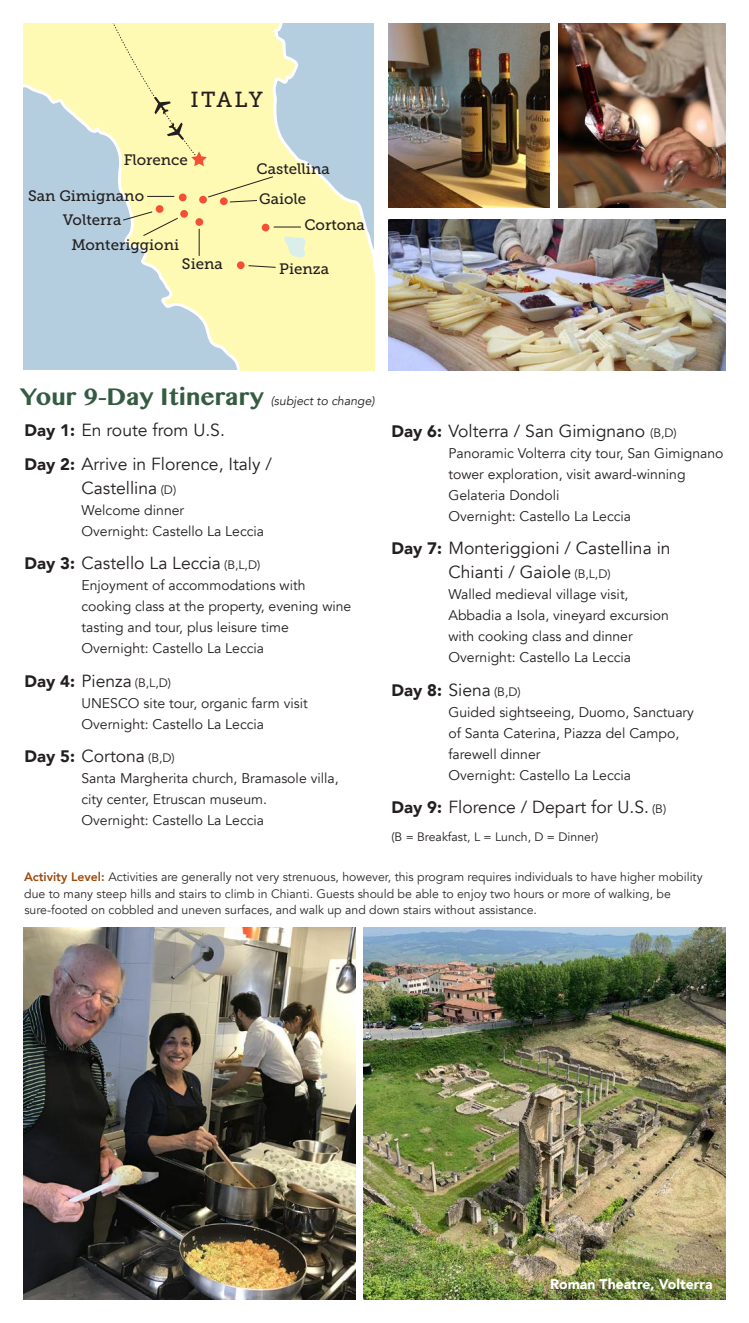
<style>
.page{position:relative;width:749px;height:1323px;background:#fff}
.page>*{position:absolute;margin:0;border:0;box-sizing:border-box;transform-origin:0 0}
.t1{font:700 28px "Khmer MN";color:#345c43}
.t2{font:21.7px "Museo Slab 500";letter-spacing:.08em;color:#241f1f}
.t3{font:17.5px/33.2px "Avenir";color:#241f1f}
.t4{font:900 16.62px "Avenir";color:#241f1f}
.t5{font:15.05px "Museo Slab 500";color:#241f1f}
.t6{font:14px/21px "Avenir";color:#241f1f}
.t7{font:900 14px "Avenir";color:#fff}
.t8{font:12.25px/16.6px "Avenir";color:#2c2828}
.t9{font:12.25px "Avenir";color:#241f1f}
.t10{font:italic 12.25px "Avenir";color:#241f1f}
.s1{font-weight:900;font-size:16.62px}
.s2{font-size:12.25px}
.s3{font-size:17.5px}
.s4{font-weight:400;font-size:17.5px}
.s5{font-weight:400;font-size:12.25px}
.s6{font-weight:800;color:#9d490b}
</style>
<div class="page">
<svg style="left:24px;top:24px;width:350px;height:346px;background:#d6e2cc"></svg>
<svg style="left:366px;top:24px;width:8px;height:4px"></svg>
<svg style="left:122px;top:176px;width:186px;height:92px;background:#f6efb2"></svg>
<svg style="left:24px;top:24px;width:183px;height:142px;background:#eeeeba"></svg>
<img style="left:388px;top:220px;width:336px;height:150px">
<img style="left:388px;top:24px;width:160px;height:183px">
<img style="left:558px;top:24px;width:166px;height:183px">
<img style="left:24px;top:927px;width:331px;height:372px">
<img style="left:363px;top:927px;width:361px;height:372px">
<h2 class="t2" style="left:190px;top:87px;width:74px">ITALY</h2>
<p class="t5" style="left:124px;top:151px;width:66px">Florence</p>
<p class="t5" style="left:28px;top:187px;width:117px">San Gimignano</p>
<p class="t5" style="left:63px;top:211px;width:60px">Volterra</p>
<p class="t5" style="left:71px;top:236px;width:109px">Monteriggioni</p>
<p class="t5" style="left:182px;top:256px;width:42px">Siena</p>
<p class="t5" style="left:256px;top:160px;width:75px">Castellina</p>
<p class="t5" style="left:259px;top:191px;width:48px">Gaiole</p>
<p class="t5" style="left:304px;top:217px;width:62px">Cortona</p>
<p class="t5" style="left:279px;top:260px;width:51px">Pienza</p>
<h1 class="t1" style="left:20px;top:379px;width:245px">Your 9-Day Itinerary</h1>
<p class="t10" style="left:270px;top:393px;width:105px">(subject to change)</p>
<p class="t3" style="left:25px;top:414px;width:249px"><span class="s1">Day 1:</span> En route from U.S.<br><span class="s1">Day 2:</span> Arrive in Florence, Italy /</p>
<p class="t3" style="left:81px;top:472px;width:96px">Castellina <span class="s2">(D)</span></p>
<p class="t6" style="left:81px;top:500px;width:184px">Welcome dinner<br>Overnight: Castello La Leccia</p>
<p class="t3" style="left:25px;top:547px;width:237px"><span class="s1">Day 3:</span> Castello La Leccia <span class="s2">(B,L,D)</span></p>
<p class="t6" style="left:81px;top:575px;width:271px">Enjoyment of accommodations with cooking class at the property, evening wine tasting and tour, plus leisure time Overnight: Castello La Leccia</p>
<p class="t9" style="left:25px;top:675px;width:148px"><span class="s1">Day 4:</span> <span class="s3">Pienza</span> (B,L,D)</p>
<p class="t6" style="left:81px;top:693px;width:228px">UNESCO site tour, organic farm visit<br>Overnight: Castello La Leccia</p>
<p class="t3" style="left:25px;top:740px;width:152px"><span class="s1">Day 5:</span> Cortona <span class="s2">(B,D)</span></p>
<p class="t6" style="left:81px;top:768px;width:258px">Santa Margherita church, Bramasole villa, city center, Etruscan museum.<br>Overnight: Castello La Leccia</p>
<p class="t3" style="left:391px;top:414px;width:286px"><span class="s1">Day 6:</span> Volterra / San Gimignano <span class="s2">(B,D)</span></p>
<p class="t6" style="left:448px;top:442px;width:276px">Panoramic Volterra city tour, San Gimignano tower exploration, visit award-winning Gelateria Dondoli<br>Overnight: Castello La Leccia</p>
<p class="t3" style="left:391px;top:536px;width:280px;line-height:24.5px;text-align:center"><span class="s1">Day 7:</span> Monteriggioni / Castellina in<br>Chianti / Gaiole <span class="s2">(B,L,D)</span></p>
<p class="t6" style="left:448px;top:584px;width:222px">Walled medieval village visit,<br>Abbadia a Isola, vineyard excursion with cooking class and dinner<br>Overnight: Castello La Leccia</p>
<p class="t4" style="left:391px;top:675px;width:131px">Day 8: <span class="s4">Siena</span> <span class="s5">(B,D)</span></p>
<p class="t6" style="left:448px;top:701px;width:247px">Guided sightseeing, Duomo, Sanctuary of Santa Caterina, Piazza del Campo, farewell dinner<br>Overnight: Castello La Leccia</p>
<p class="t3" style="left:391px;top:790px;width:276px"><span class="s1">Day 9:</span> Florence / Depart for U.S. <span class="s2">(B)</span></p>
<p class="t9" style="left:391px;top:829px;width:208px">(B = Breakfast, L = Lunch, D = Dinner)</p>
<p class="t8" style="left:24px;top:869px;width:679px"><span class="s6">Activity Level:</span> Activities are generally not very strenuous, however, this program requires individuals to have higher mobility due to many steep hills and stairs to climb in Chianti. Guests should be able to enjoy two hours or more of walking, be sure-footed on cobbled and uneven surfaces, and walk up and down stairs without assistance.</p>
<p class="t7" style="left:549px;top:1272px;width:164px">Roman Theatre, Volterra</p>
</div>
